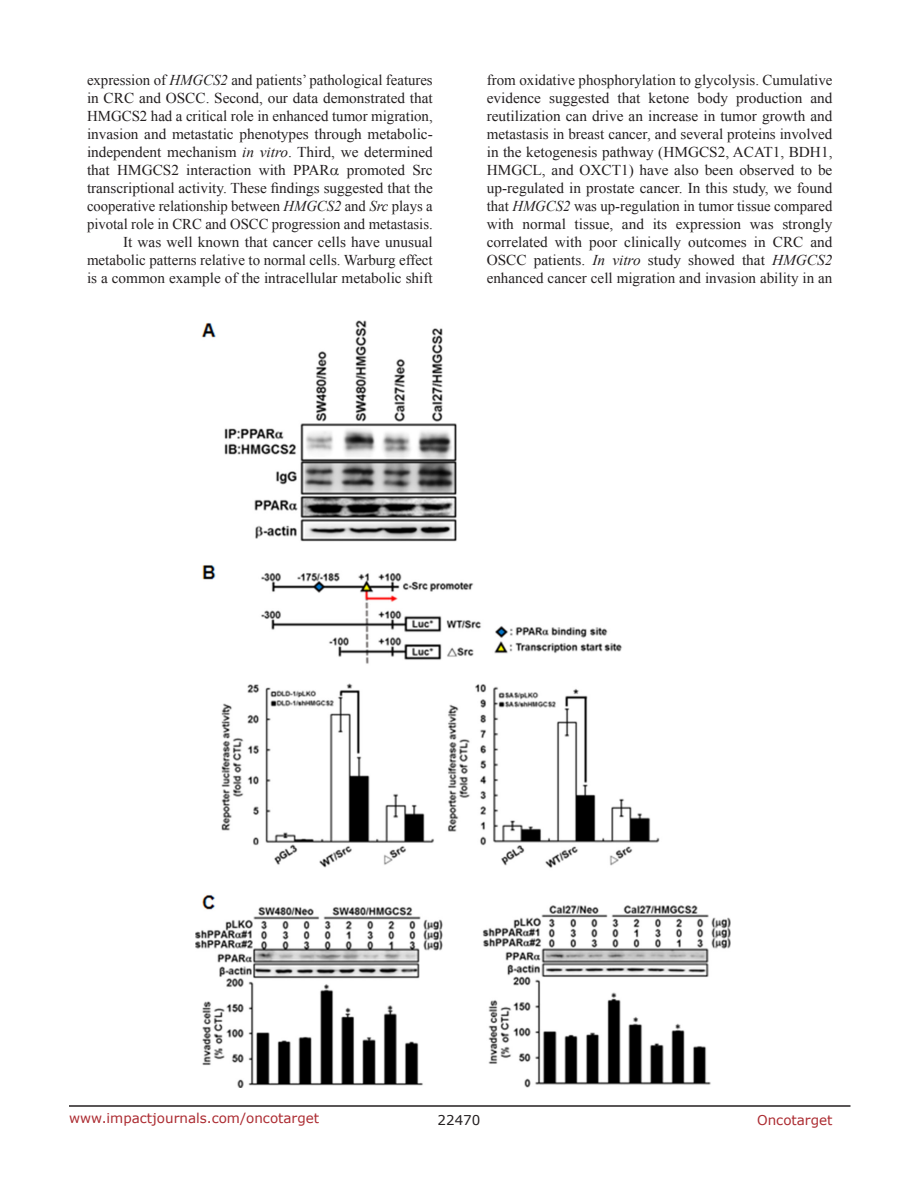
<style>
.page{position:relative;width:918px;height:1188px;background:#fff}
.page>*{position:absolute;margin:0;border:0;box-sizing:border-box;transform-origin:0 0}
.BodyText{font:15px/18px "Times New Roman";color:#231f20;text-align:justify}
.t1{font:13.5px "Verdana";color:#ac2b31}
.t2{font:13.5px "Verdana";color:#231f20}
.s1{font-style:italic}
</style>
<div class="page">
<hr style="left:69px;top:1105px;width:781px;height:2px;background:#231f20">
<img style="left:195px;top:321px;width:535px;height:767px">
<p class="BodyText" style="left:87px;top:71px;width:347px">expression of <span class="s1">HMGCS2</span> and patients’ pathological features in CRC and OSCC. Second, our data demonstrated that HMGCS2 had a critical role in enhanced tumor migration, invasion and metastatic phenotypes through metabolic&shy;independent mechanism <span class="s1">in vitro</span>. Third, we determined that HMGCS2 interaction with PPAR promoted Src transcriptional activity. These findings suggested that the cooperative relationship between <span class="s1">HMGCS2</span> and <span class="s1">Src</span> plays a pivotal role in CRC and OSCC progression and metastasis.</p>
<p class="BodyText" style="left:87px;top:233px;width:347px;text-indent:36px">It was well known that cancer cells have unusual metabolic patterns relative to normal cells. Warburg effect is a common example of the intracellular metabolic shift</p>
<p class="BodyText" style="left:487px;top:71px;width:347px">from oxidative phosphorylation to glycolysis. Cumulative evidence suggested that ketone body production and reutilization can drive an increase in tumor growth and metastasis in breast cancer, and several proteins involved in the ketogenesis pathway (HMGCS2, ACAT1, BDH1, HMGCL, and OXCT1) have also been observed to be up-regulated in prostate cancer. In this study, we found that <span class="s1">HMGCS2</span> was up-regulation in tumor tissue compared with normal tissue, and its expression was strongly correlated with poor clinically outcomes in CRC and OSCC patients. <span class="s1">In vitro</span> study showed that <span class="s1">HMGCS2 </span>enhanced cancer cell migration and invasion ability in an</p>
<p class="t1" style="left:69px;top:1109px;width:252px">www.impactjournals.com/oncotarget</p>
<p class="t2" style="left:438px;top:1111px;width:44px">22470</p>
<p class="t1" style="left:757px;top:1111px;width:77px">Oncotarget</p>
</div>
